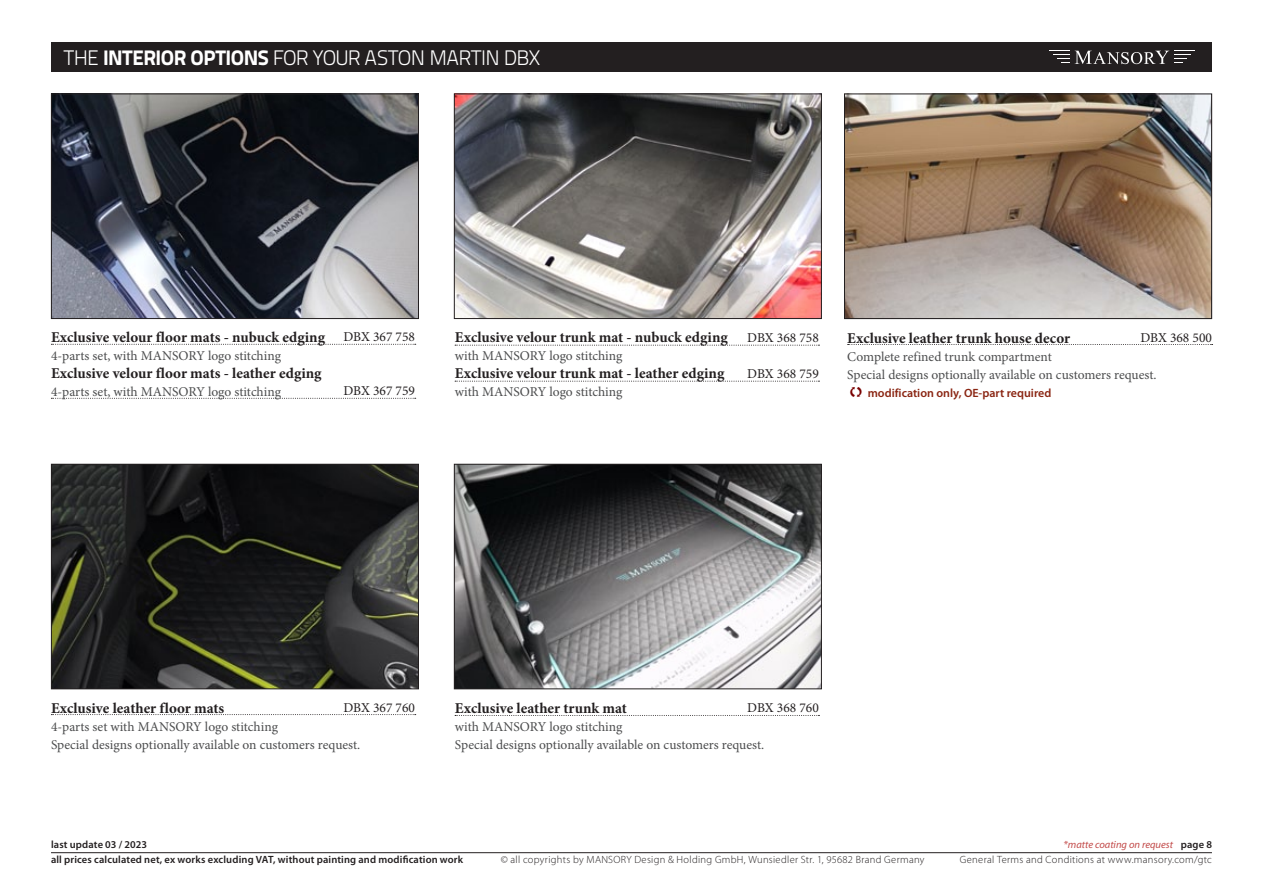
<style>
.page{position:relative;width:1263px;height:893px;background:#fff}
.page>*{position:absolute;margin:0;border:0;box-sizing:border-box;transform-origin:0 0}
.nadpis{font:300 21px "Titillium Text 22 L";letter-spacing:-.03em;color:#fff}
.name_of_product{font:700 15px "Minion Pro";color:#231f20}
.description{font:13.5px "Minion Pro";color:#4b4c4d}
.NR{font:13.5px "Minion Pro";color:#231f20}
.description-2{font:600 12px "Myriad Pro";color:#8a2512}
.t1{font:300 10.5px "Myriad Pro";letter-spacing:.03em;color:#231f20}
.t2{font:600 10.5px "Myriad Pro";letter-spacing:.015em;color:#231f20}
.t3{font:italic 10.5px "Myriad Pro";color:#c24a49}
.s1{font-weight:800}
.s2{color:#790100}
.s3{font-weight:600;font-style:normal;color:#231f20}
</style>
<div class="page">
<div style="left:51px;top:43px;width:1161px;height:29px;background:#231f20"></div>
<svg style="left:1053px;top:54px;width:16px;height:9px"></svg>
<svg style="left:1075px;top:51px;width:116px;height:13px"></svg>
<hr style="left:51px;top:852px;width:1161px;height:1px;background:#231f20">
<img style="left:53px;top:96px;width:364px;height:221px">
<div style="left:51px;top:94px;width:368px;height:225px;border:1px solid #231f20"></div>
<img style="left:53px;top:466px;width:364px;height:221px">
<div style="left:51px;top:464px;width:368px;height:225px;border:1px solid #231f20"></div>
<img style="left:456px;top:96px;width:364px;height:221px">
<div style="left:454px;top:94px;width:368px;height:225px;border:1px solid #231f20"></div>
<img style="left:456px;top:466px;width:364px;height:221px">
<div style="left:454px;top:464px;width:368px;height:225px;border:1px solid #231f20"></div>
<img style="left:846px;top:96px;width:364px;height:221px">
<div style="left:844px;top:94px;width:368px;height:225px;border:1px solid #231f20"></div>
<svg style="left:848px;top:344px;width:364px;height:1px"></svg>
<svg style="left:51px;top:344px;width:365px;height:1px"></svg>
<svg style="left:51px;top:398px;width:365px;height:1px"></svg>
<svg style="left:51px;top:714px;width:365px;height:1px"></svg>
<svg style="left:455px;top:345px;width:364px;height:1px"></svg>
<svg style="left:455px;top:381px;width:364px;height:1px"></svg>
<svg style="left:455px;top:715px;width:364px;height:1px"></svg>
<p class="nadpis" style="left:64px;top:43px;width:478px">THE <span class="s1">INTERIOR OPTIONS</span> FOR YOUR ASTON MARTIN DBX</p>
<p class="name_of_product" style="left:51px;top:327px;width:276px">Exclusive velour floor mats - nubuck edging</p>
<p class="description" style="left:51px;top:347px;width:232px">4-parts set, with MANSORY logo stitching</p>
<p class="name_of_product" style="left:51px;top:363px;width:272px">Exclusive velour floor mats - leather edging</p>
<p class="description" style="left:51px;top:383px;width:232px">4-parts set, with MANSORY logo stitching</p>
<p class="NR" style="left:343px;top:328px;width:73px">DBX 367 758</p>
<p class="NR" style="left:343px;top:382px;width:73px">DBX 367 759</p>
<p class="name_of_product" style="left:455px;top:327px;width:274px">Exclusive velour trunk mat - nubuck edging</p>
<p class="description" style="left:455px;top:347px;width:169px">with MANSORY logo stitching</p>
<p class="name_of_product" style="left:455px;top:363px;width:271px">Exclusive velour trunk mat - leather edging</p>
<p class="description" style="left:455px;top:383px;width:169px">with MANSORY logo stitching</p>
<p class="NR" style="left:747px;top:329px;width:73px">DBX 368 758</p>
<p class="NR" style="left:747px;top:365px;width:73px">DBX 368 759</p>
<p class="name_of_product" style="left:847px;top:327px;width:224px">Exclusive leather trunk house decor</p>
<p class="NR" style="left:1140px;top:328px;width:73px">DBX 368 500</p>
<p class="description" style="left:847px;top:347px;width:206px">Complete refined trunk compartment</p>
<p class="description" style="left:847px;top:365px;width:311px">Special designs optionally available on customers request.</p>
<p class="description-2" style="left:847px;top:385px;width:206px"><span class="s2">❑</span> modification only, OE-part required</p>
<p class="name_of_product" style="left:51px;top:697px;width:175px">Exclusive leather floor mats</p>
<p class="description" style="left:51px;top:717px;width:228px">4-parts set with MANSORY logo stitching</p>
<p class="description" style="left:51px;top:735px;width:311px">Special designs optionally available on customers request.</p>
<p class="NR" style="left:343px;top:698px;width:73px">DBX 367 760</p>
<p class="name_of_product" style="left:455px;top:697px;width:174px">Exclusive leather trunk mat</p>
<p class="description" style="left:455px;top:717px;width:169px">with MANSORY logo stitching</p>
<p class="description" style="left:455px;top:735px;width:311px">Special designs optionally available on customers request.</p>
<p class="NR" style="left:747px;top:699px;width:73px">DBX 368 760</p>
<p class="t2" style="left:51px;top:838px;width:98px">last update 03 / 2023</p>
<p class="t3" style="left:1063px;top:838px;width:150px">*matte coating on request <span class="s3">page 8</span></p>
<p class="t2" style="left:51px;top:853px;width:414px">all prices calculated net, ex works excluding VAT, without painting and modification work</p>
<p class="t1" style="left:501px;top:853px;width:425px">© all copyrights by MANSORY Design &amp; Holding GmbH, Wunsiedler Str. 1, 95682 Brand Germany</p>
<p class="t1" style="left:960px;top:853px;width:253px">General Terms and Conditions at www.mansory.com/gtc</p>
</div>
